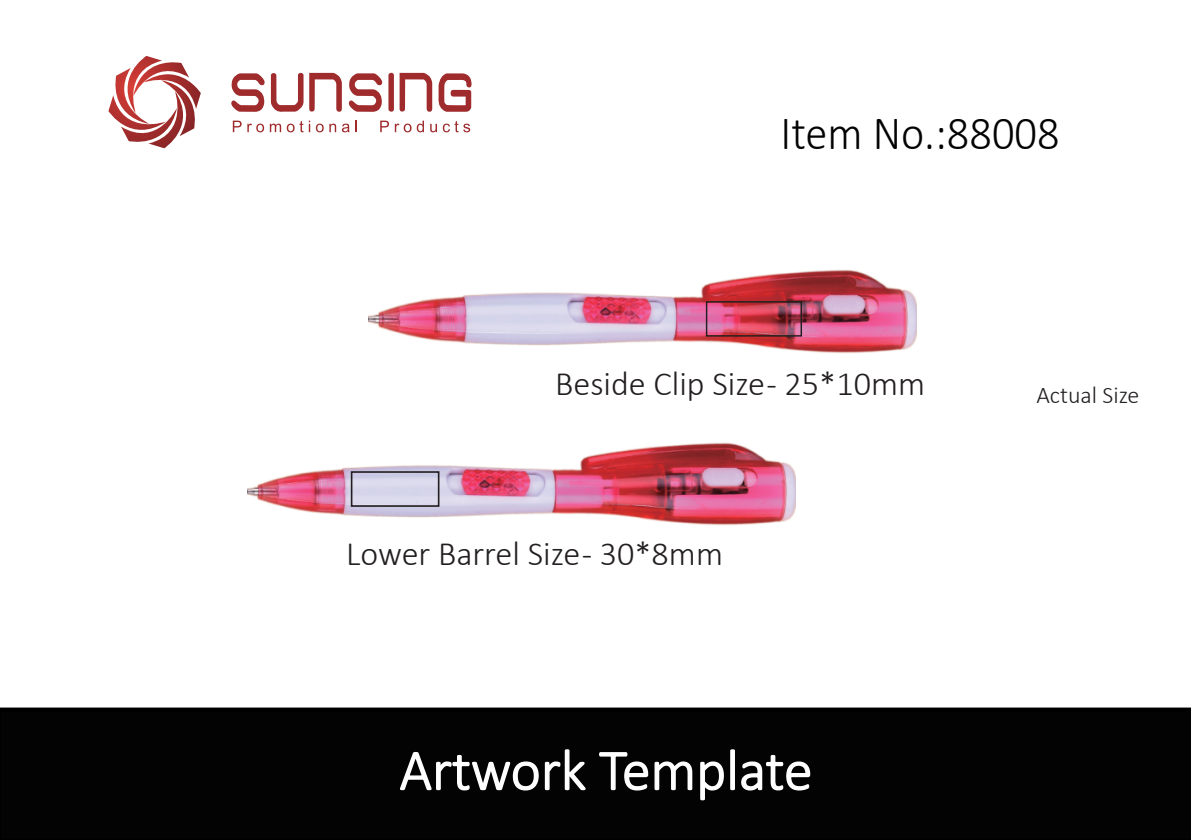
<style>
.page{position:relative;width:1191px;height:840px;background:#fff}
.page>*{position:absolute;margin:0;border:0;box-sizing:border-box;transform-origin:0 0}
.t1{font:300 57.8px "Calibri";color:#fff}
.t2{font:300 48px "Calibri";color:#030303;scale:.93 1}
.t3{font:300 34.2px "Calibri";color:#231f20}
.t4{font:300 24px "Calibri";color:#231f20}
</style>
<div class="page">
<img style="left:248px;top:442px;width:547px;height:83px">
<img style="left:369px;top:269px;width:547px;height:84px">
<svg style="left:231px;top:73px;width:34px;height:39px"></svg>
<svg style="left:271px;top:73px;width:32px;height:39px"></svg>
<svg style="left:309px;top:73px;width:33px;height:39px"></svg>
<svg style="left:348px;top:73px;width:34px;height:39px"></svg>
<div style="left:388px;top:73px;width:6px;height:39px;background:#9f2b2d;border-radius:2px"></div>
<svg style="left:399px;top:73px;width:33px;height:39px"></svg>
<svg style="left:438px;top:73px;width:33px;height:39px"></svg>
<svg style="left:233px;top:121px;width:31px;height:11px"></svg>
<svg style="left:270px;top:123px;width:11px;height:9px"></svg>
<svg style="left:287px;top:121px;width:16px;height:11px"></svg>
<svg style="left:316px;top:123px;width:20px;height:9px"></svg>
<svg style="left:342px;top:121px;width:15px;height:11px"></svg>
<svg style="left:380px;top:121px;width:9px;height:11px"></svg>
<svg style="left:395px;top:123px;width:16px;height:9px"></svg>
<svg style="left:417px;top:121px;width:7px;height:11px"></svg>
<svg style="left:430px;top:124px;width:7px;height:8px"></svg>
<svg style="left:443px;top:121px;width:27px;height:11px"></svg>
<svg style="left:108px;top:56px;width:93px;height:93px"></svg>
<div style="left:0;top:711px;width:1191px;height:128px;background:#030303"></div>
<svg style="left:0;top:707px;width:1191px;height:4px;fill:#000"></svg>
<svg style="left:399px;top:745px;width:188px;height:51px"></svg>
<svg style="left:598px;top:750px;width:95px;height:40px"></svg>
<svg style="left:699px;top:747px;width:112px;height:54px"></svg>
<div style="left:351px;top:471px;width:88px;height:35px;border:2px solid #231f20"></div>
<div style="left:706px;top:301px;width:96px;height:35px;border:1px solid #231f20"></div>
<h2 class="t2" style="left:780px;top:104px;width:302px">Item No.:88008</h2>
<p class="t3" style="left:555px;top:362px;width:371px">Beside Clip Size - 25*10mm</p>
<p class="t3" style="left:346px;top:532px;width:378px">Lower Barrel Size - 30*8mm</p>
<h1 class="t1" style="left:399px;top:733px;width:414px">Artwork Template</h1>
<p class="t4" style="left:1036px;top:380px;width:104px">Actual Size</p>
</div>
